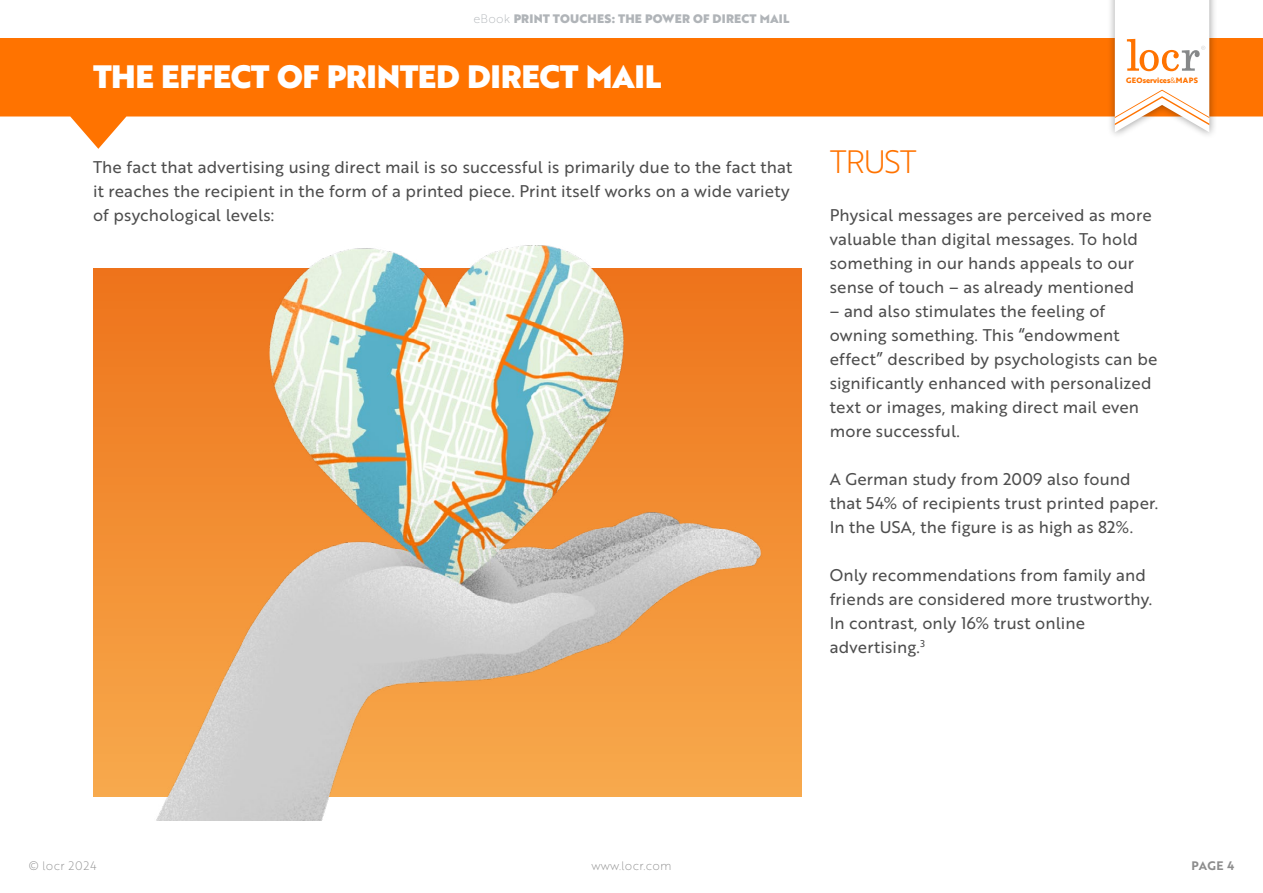
<style>
.page{position:relative;width:1263px;height:893px;background:#fff}
.page>*{position:absolute;margin:0;border:0;box-sizing:border-box;transform-origin:0 0}
.t1{font:31.5px "Brother 1816 Black";letter-spacing:-.01em;color:#fff}
.t2{font:31.5px "Brother 1816 Light";letter-spacing:-.035em;color:#ff7300}
.t3{font:16.5px/24px "Brother 1816 Regular";letter-spacing:.01em;color:#4d4d4d}
.t4{font:12px "Brother 1816 Black";letter-spacing:.015em;color:#b0b4b8}
.t5{font:12px "Brother 1816 Thin";letter-spacing:.015em;color:#8c8c8c}
.t6{font:12px "Brother 1816 Thin";letter-spacing:.05em;color:#8c8c8c}
.t7{font:12px "Brother 1816 Bold";color:#8c8c8c}
.t8{font:700 7.5px "Brother 1816 Extra";color:#ff7300}
.s1{font-family:"Brother 1816 Thin"}
.s2{font-family:"Brother 1816 Book";font-weight:400}
</style>
<div class="page">
<div style="left:93px;top:269px;width:708px;height:528px;background:linear-gradient(to bottom,#ee731a,#f7aa4d)"></div>
<img style="left:130px;top:245px;width:635px;height:576px">
<svg style="left:0;top:38px;width:1263px;height:111px;fill:#ff7300"></svg>
<div style="left:1106px;top:0;width:111px;height:139px;background:#000;opacity:.4"></div>
<svg style="left:1115px;top:0;width:94px;height:132px"></svg>
<p class="t4" style="left:473px;top:9px;width:317px"><span class="s1">eBook</span> PRINT TOUCHES: THE POWER OF DIRECT MAIL</p>
<h1 class="t1" style="left:93px;top:53px;width:570px">THE EFFECT OF PRINTED DIRECT MAIL</h1>
<p class="t3" style="left:93px;top:154px;width:701px">The fact that advertising using direct mail is so successful is primarily due to the fact that it reaches the recipient in the form of a printed piece. Print itself works on a wide variety of psychological levels:</p>
<p class="t8" style="left:1126px;top:75px;width:73px">GEOservices<span class="s2">&amp;</span>MAPS</p>
<h1 class="t2" style="left:830px;top:138px;width:89px">TRUST</h1>
<p class="t3" style="left:830px;top:202px;width:323px">Physical messages are perceived as more valuable than digital messages. To hold something in our hands appeals to our sense of touch – as already mentioned</p>
<p class="t3" style="left:830px;top:298px;width:329px">– and also stimulates the feeling of owning something. This “endowment effect” described by psychologists can be significantly enhanced with personalized text or images, making direct mail even more successful.</p>
<p class="t3" style="left:830px;top:466px;width:330px">A German study from 2009 also found that 54% of recipients trust printed paper.<br>In the USA, the figure is as high as 82%.</p>
<p class="t3" style="left:830px;top:562px;width:324px">Only recommendations from family and friends are considered more trustworthy.<br>In contrast, only 16% trust online advertising.<sup>3</sup></p>
<p class="t6" style="left:29px;top:856px;width:69px">© locr 2024</p>
<p class="t5" style="left:591px;top:856px;width:81px">www.locr.com</p>
<p class="t7" style="left:1191px;top:856px;width:44px">PAGE 4</p>
</div>
